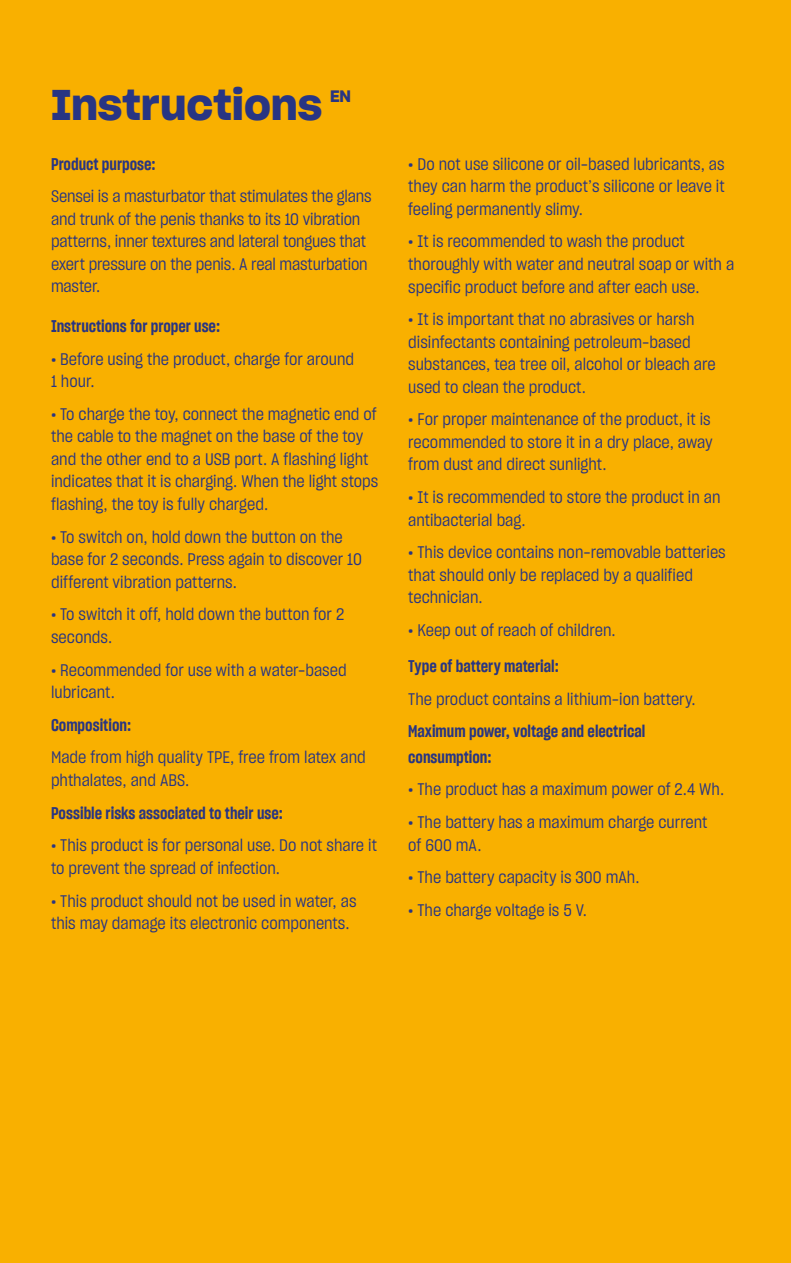
<style>
.page{position:relative;width:791px;height:1263px;background:#f9b000}
.page>*{position:absolute;margin:0;border:0;box-sizing:border-box;transform-origin:0 0}
.t1{font:42px "Sharp Grotesk Sm Bold 20";color:#283583}
.t2{font:16.5px/22.5px "Sharp Grotesk Book 16";color:#283583}
.t3{font:16.5px/25.5px "Sharp Grotesk Sm Bold 15";color:#283583}
.t4{font:16.2px "Sharp Grotesk Sm Bold 20";color:#283583}
.s1{font-family:"Sharp Grotesk Sm Bold 20"}
</style>
<div class="page">
<h1 class="t1" style="left:51px;top:71px;width:273px">Instructions</h1>
<p class="t4" style="left:330px;top:83px;width:23px">EN</p>
<p class="t3" style="left:51px;top:151px;width:106px">Product purpose:</p>
<p class="t2" style="left:51px;top:185px;width:322px">Sensei is a masturbator that stimulates the glans and trunk of the penis thanks to its 10 vibration patterns, inner textures and lateral tongues that exert pressure on the penis. A real masturbation master.</p>
<p class="t3" style="left:51px;top:313px;width:171px">Instructions for proper use:</p>
<p class="t2" style="left:51px;top:347px;width:305px"><span class="s1">·</span> Before using the product, charge for around<br>1 hour.</p>
<p class="t2" style="left:51px;top:402px;width:329px"><span class="s1">·</span> To charge the toy, connect the magnetic end of the cable to the magnet on the base of the toy and the other end to a USB port. A flashing light indicates that it is charging. When the light stops flashing, the toy is fully charged.</p>
<p class="t2" style="left:51px;top:525px;width:312px"><span class="s1">·</span> To switch on, hold down the button on the base for 2 seconds. Press again to discover 10 different vibration patterns.</p>
<p class="t2" style="left:51px;top:603px;width:295px"><span class="s1">·</span> To switch it off, hold down the button for 2 seconds.</p>
<p class="t2" style="left:51px;top:658px;width:297px"><span class="s1">·</span> Recommended for use with a water-based lubricant.</p>
<p class="t3" style="left:51px;top:712px;width:82px">Composition:</p>
<p class="t2" style="left:51px;top:746px;width:316px">Made from high quality TPE, free from latex and phthalates, and ABS.</p>
<p class="t3" style="left:51px;top:800px;width:233px">Possible risks associated to their use:</p>
<p class="t2" style="left:51px;top:834px;width:327px"><span class="s1">·</span> This product is for personal use. Do not share it to prevent the spread of infection.</p>
<p class="t2" style="left:51px;top:889px;width:307px"><span class="s1">·</span> This product should not be used in water, as this may damage its electronic components.</p>
<p class="t2" style="left:408px;top:152px;width:318px;text-align:justify"><span class="s1">·</span> Do not use silicone or oil-based lubricants, as they can harm the product’s silicone or leave it feeling permanently slimy.</p>
<p class="t2" style="left:408px;top:230px;width:327px"><span class="s1">·</span> It is recommended to wash the product thoroughly with water and neutral soap or with a specific product before and after each use.</p>
<p class="t2" style="left:408px;top:308px;width:309px"><span class="s1">·</span> It is important that no abrasives or harsh disinfectants containing petroleum-based substances, tea tree oil, alcohol or bleach are used to clean the product.</p>
<p class="t2" style="left:408px;top:408px;width:306px;text-align:justify"><span class="s1">·</span> For proper maintenance of the product, it is recommended to store it in a dry place, away from dust and direct sunlight.</p>
<p class="t2" style="left:408px;top:486px;width:314px"><span class="s1">·</span> It is recommended to store the product in an antibacterial bag.</p>
<p class="t2" style="left:408px;top:541px;width:319px"><span class="s1">·</span> This device contains non-removable batteries that should only be replaced by a qualified technician.</p>
<p class="t2" style="left:408px;top:619px;width:209px"><span class="s1">·</span> Keep out of reach of children.</p>
<p class="t3" style="left:408px;top:653px;width:152px">Type of battery material:</p>
<p class="t2" style="left:408px;top:687px;width:289px">The product contains a lithium-ion battery.</p>
<p class="t3" style="left:408px;top:718px;width:239px">Maximum power, voltage and electrical consumption:</p>
<p class="t2" style="left:408px;top:773px;width:317px;line-height:32.7px"><span class="s1">·</span> The product has a maximum power of 2.4 Wh. <span class="s1">·</span> The battery has a maximum charge current</p>
<p class="t2" style="left:408px;top:828px;width:233px;line-height:32.7px">of 600 mA.<br><span class="s1">·</span> The battery capacity is 300 mAh. <span class="s1">·</span> The charge voltage is 5 V.</p>
</div>
